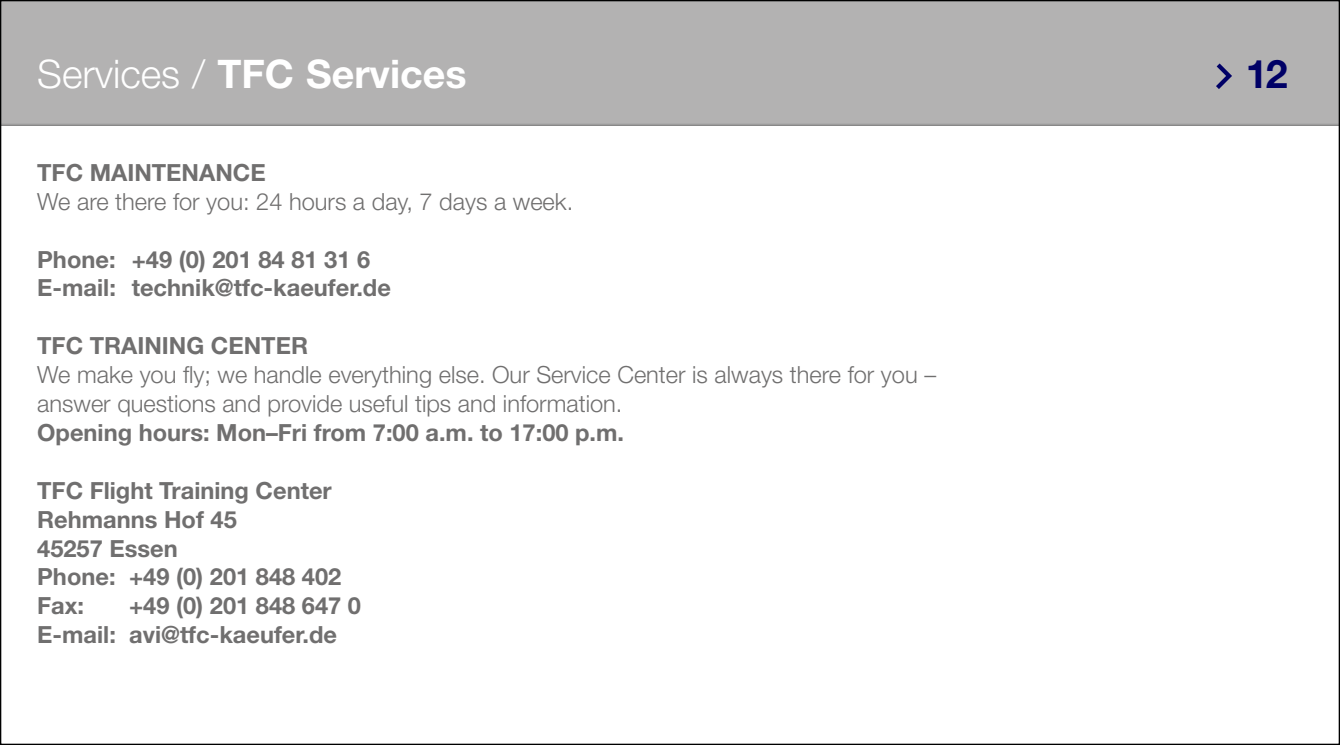
<style>
.page{position:relative;width:1340px;height:745px;background:#fff}
.page>*{position:absolute;margin:0;border:0;box-sizing:border-box;transform-origin:0 0}
.t1{font:700 39.38px "Helvetica Neue LT";color:#fff}
.t2{font:700 39.38px "Helvetica Neue LT";color:#006}
.t3{font:700 23.62px/28.9px "Helvetica Neue LT";color:#706f6f}
.t4{font:300 23.62px/28.9px "Helvetica Neue LT";color:#706f6f}
.s1{font-weight:300}
</style>
<div class="page">
<div style="left:0;top:0;width:1339px;height:160px;background:#b3b2b2"></div>
<div style="left:0;top:126px;width:1339px;height:618px;background:#fff"></div>
<svg style="left:1216px;top:63px;width:16px;height:26px"></svg>
<h1 class="t1" style="left:37px;top:50px;width:431px"><span class="s1">Services /</span> TFC Services</h1>
<h1 class="t2" style="left:1245px;top:50px;width:44px">12</h1>
<p class="t3" style="left:37px;top:157px;width:230px">TFC MAINTENANCE</p>
<p class="t4" style="left:37px;top:186px;width:537px">We are there for you: 24 hours a day, 7 days a week.</p>
<p class="t3" style="left:37px;top:244px;width:355px">Phone: +49 (0) 201 84 81 31 6<br>E-mail: technik@tfc-kaeufer.de</p>
<p class="t3" style="left:37px;top:330px;width:272px">TFC TRAINING CENTER</p>
<p class="t4" style="left:37px;top:359px;width:900px">We make you fly; we handle everything else. Our Service Center is always there for you – answer questions and provide useful tips and information.</p>
<p class="t3" style="left:37px;top:417px;width:588px">Opening hours: Mon–Fri from 7:00 a.m. to 17:00 p.m.</p>
<p class="t3" style="left:37px;top:475px;width:305px">TFC Flight Training Center<br>Rehmanns Hof 45<br>45257 Essen<br>Phone: +49 (0) 201 848 402<br>Fax:</p>
<p class="t3" style="left:37px;top:590px;width:325px;text-indent:92px">+49 (0) 201 848 647 0<br>E-mail: avi@tfc-kaeufer.de</p>
</div>
